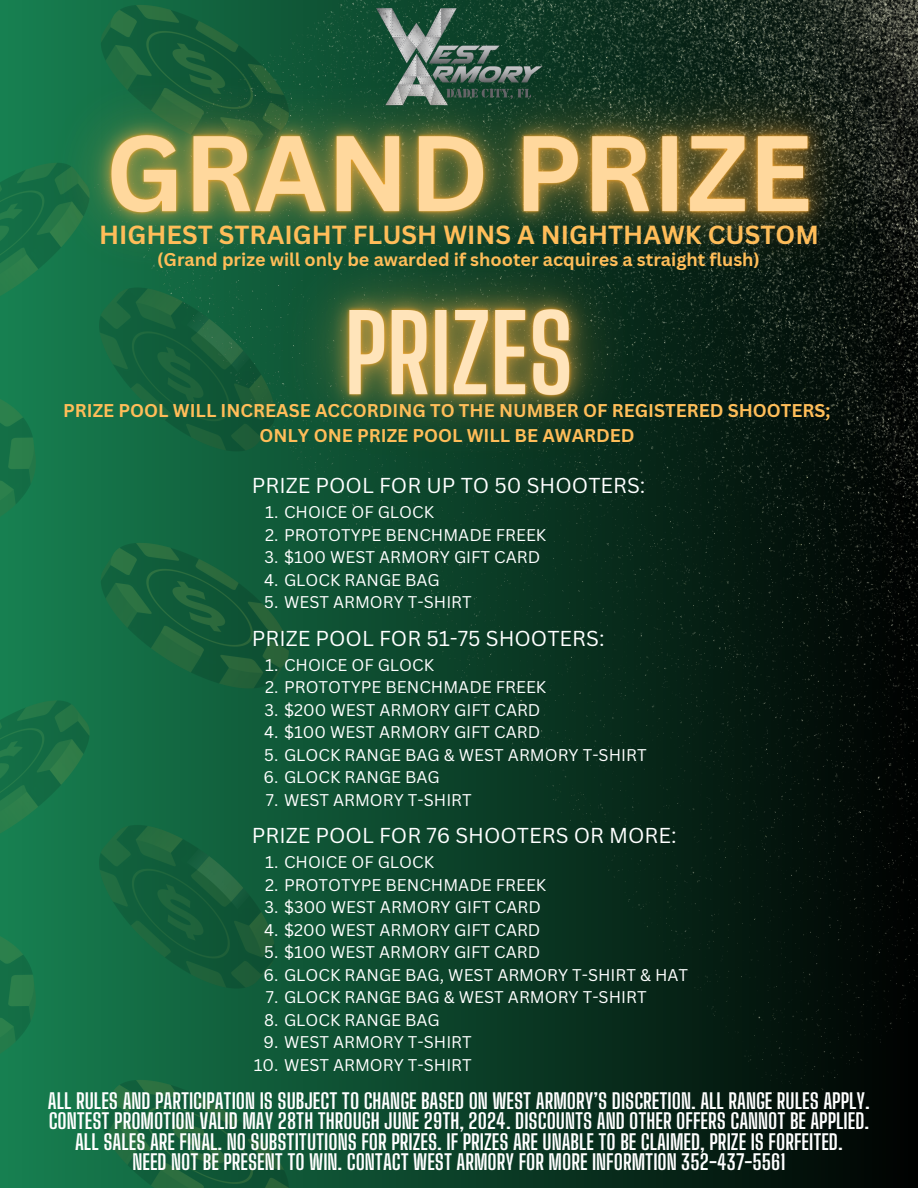
<style>
.page{position:relative;width:918px;height:1188px;background:#fff}
.page>*{position:absolute;margin:0;border:0;box-sizing:border-box;transform-origin:0 0}
.t1{font:700 25.5px "Canva Sans";color:#ffbd59}
.t2{font:700 21px/20.2px "Big Shoulders Display";color:#fff;text-align:center}
.t3{font:21px "Canva Sans";color:#fff}
.t4{font:700 18px/24.8px "Canva Sans";color:#ffbd59;text-align:center}
.t5{font:16.5px "Canva Sans";color:#fff}
</style>
<div class="page">
<svg style="left:288px;top:1116px;width:630px;height:72px;background:#072c1c"></svg>
<img style="left:288px;top:352px;width:630px;height:764px">
<img style="left:0;top:352px;width:225px;height:169px">
<img style="left:0;top:521px;width:288px;height:538px">
<img style="left:0;top:1059px;width:288px;height:129px">
<img style="left:0;top:0;width:918px;height:352px">
<img style="left:225px;top:171px;width:468px;height:364px">
<h2 class="t1" style="left:99px;top:216px;width:721px">HIGHEST STRAIGHT FLUSH WINS A NIGHTHAWK CUSTOM</h2>
<h6 class="t4" style="left:157px;top:247px;width:604px">(Grand prize will only be awarded if shooter acquires a straight flush)</h6>
<h5 class="t4" style="left:63px;top:398px;width:769px">PRIZE POOL WILL INCREASE ACCORDING TO THE NUMBER OF REGISTERED SHOOTERS;<br>ONLY ONE PRIZE POOL WILL BE AWARDED</h5>
<h4 class="t3" style="left:252px;top:471px;width:395px">PRIZE POOL FOR UP TO 50 SHOOTERS:</h4>
<p class="t5" style="left:265px;top:500px;width:170px">1. CHOICE OF GLOCK</p>
<p class="t5" style="left:265px;top:523px;width:283px">2. PROTOTYPE BENCHMADE FREEK</p>
<p class="t5" style="left:264px;top:545px;width:277px">3. $100 WEST ARMORY GIFT CARD</p>
<p class="t5" style="left:264px;top:568px;width:177px">4. GLOCK RANGE BAG</p>
<p class="t5" style="left:264px;top:590px;width:209px">5. WEST ARMORY T-SHIRT</p>
<h4 class="t3" style="left:252px;top:623px;width:354px">PRIZE POOL FOR 51-75 SHOOTERS:</h4>
<p class="t5" style="left:265px;top:653px;width:170px">1. CHOICE OF GLOCK</p>
<p class="t5" style="left:265px;top:675px;width:283px">2. PROTOTYPE BENCHMADE FREEK</p>
<p class="t5" style="left:264px;top:698px;width:278px">3. $200 WEST ARMORY GIFT CARD</p>
<p class="t5" style="left:264px;top:720px;width:278px">4. $100 WEST ARMORY GIFT CARD</p>
<p class="t5" style="left:264px;top:743px;width:384px">5. GLOCK RANGE BAG &amp; WEST ARMORY T-SHIRT</p>
<p class="t5" style="left:263px;top:765px;width:178px">6. GLOCK RANGE BAG</p>
<p class="t5" style="left:266px;top:788px;width:207px">7. WEST ARMORY T-SHIRT</p>
<h4 class="t3" style="left:252px;top:821px;width:426px">PRIZE POOL FOR 76 SHOOTERS OR MORE:</h4>
<p class="t5" style="left:265px;top:850px;width:170px">1. CHOICE OF GLOCK</p>
<p class="t5" style="left:265px;top:873px;width:283px">2. PROTOTYPE BENCHMADE FREEK</p>
<p class="t5" style="left:264px;top:895px;width:278px">3. $300 WEST ARMORY GIFT CARD</p>
<p class="t5" style="left:264px;top:918px;width:278px">4. $200 WEST ARMORY GIFT CARD</p>
<p class="t5" style="left:264px;top:940px;width:277px">5. $100 WEST ARMORY GIFT CARD</p>
<p class="t5" style="left:263px;top:963px;width:426px">6. GLOCK RANGE BAG, WEST ARMORY T-SHIRT &amp; HAT</p>
<p class="t5" style="left:266px;top:985px;width:382px">7. GLOCK RANGE BAG &amp; WEST ARMORY T-SHIRT</p>
<p class="t5" style="left:264px;top:1008px;width:177px">8. GLOCK RANGE BAG</p>
<p class="t5" style="left:263px;top:1030px;width:210px">9. WEST ARMORY T-SHIRT</p>
<p class="t5" style="left:254px;top:1053px;width:220px">10. WEST ARMORY T-SHIRT</p>
<p class="t2" style="left:48px;top:1091px;width:824px">ALL RULES AND PARTICIPATION IS SUBJECT TO CHANGE BASED ON WEST ARMORY’S DISCRETION. ALL RANGE RULES APPLY.<br>CONTEST PROMOTION VALID MAY 28TH THROUGH JUNE 29TH, 2024. DISCOUNTS AND OTHER OFFERS CANNOT BE APPLIED.<br>ALL SALES ARE FINAL. NO SUBSTITUTIONS FOR PRIZES. IF PRIZES ARE UNABLE TO BE CLAIMED, PRIZE IS FORFEITED.<br>NEED NOT BE PRESENT TO WIN. CONTACT WEST ARMORY FOR MORE INFORMTION 352-437-5561</p>
</div>
